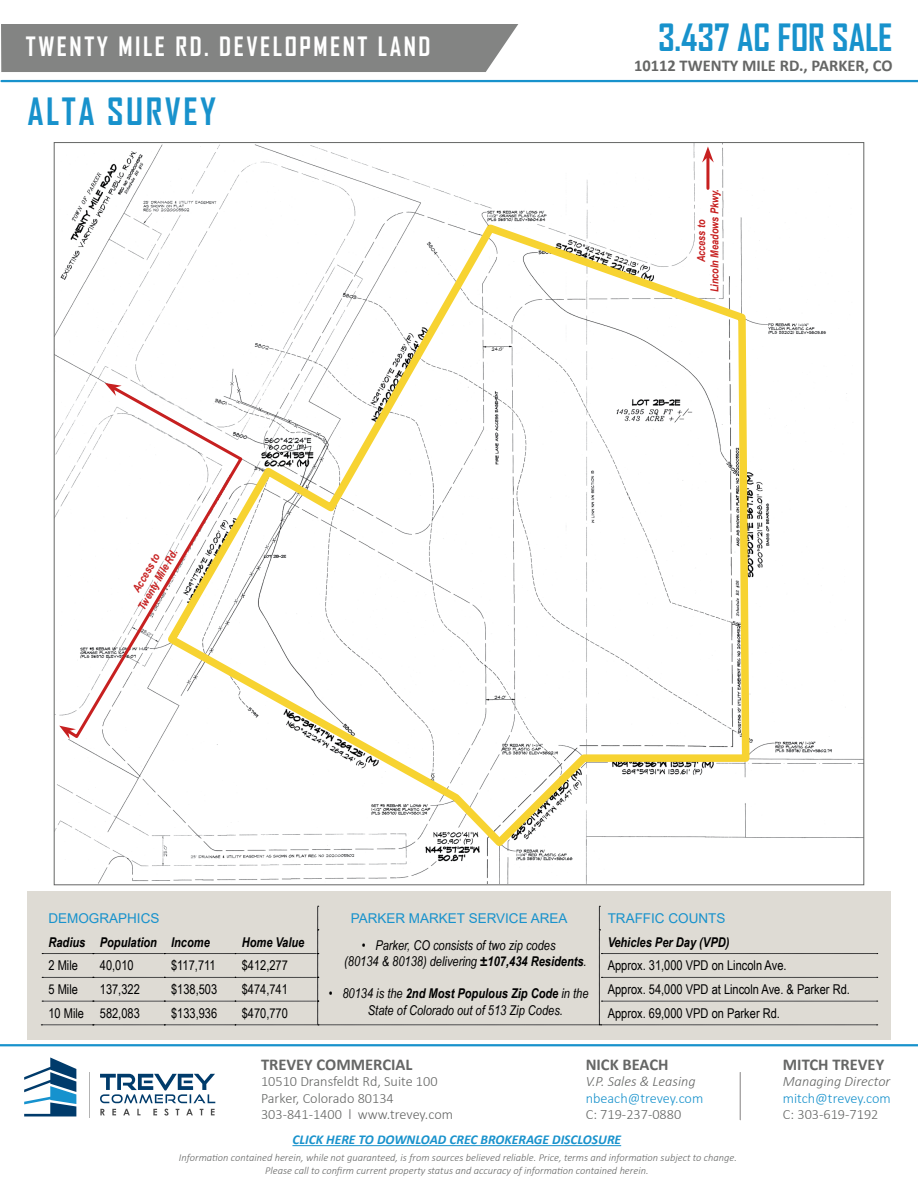
<style>
.page{position:relative;width:918px;height:1188px;background:#fff}
.page>*{position:absolute;margin:0;border:0;box-sizing:border-box;transform-origin:0 0}
.t1{font:700 36px "Agency FB";color:#1892cc}
.t2{font:700 36px "Agency FB";letter-spacing:.07em;color:#1892cc}
.t3{font:700 25.5px "Agency FB";letter-spacing:.1em;color:#fff}
.t4{font:700 16.5px "Calibri";color:#656665}
.t5{font:300 14.25px/16.5px "Calibri";color:#656665}
.t6{font:italic 300 14.25px "Calibri";color:#656665}
.t7{font:300 14.25px "Calibri";color:#1892cc}
.t8{font:13.5px/23.7px "Arial Narrow";color:#000}
.t9{font:italic 13.5px/16.2px "Arial Narrow";color:#000}
.t10{font:italic 700 13.5px "Arial Narrow";color:#000}
.t11{font:13.5px "Arial";color:#1892cc}
.t12{font:italic 700 13.5px "Calibri";color:#1892cc}
.t13{font:italic 700 11.1px/13.4px "Arial Narrow";color:#c72020;text-align:center}
.t14{font:italic 300 10.5px/12.6px "Calibri";color:#656665;text-align:center}
.s1{font-weight:700}
</style>
<div class="page">
<img style="left:56px;top:144px;width:806px;height:739px">
<div style="left:1px;top:24px;width:517px;height:48px;background:#838483"></div>
<hr style="left:2px;top:80px;width:916px;height:2px;background:#1892cc">
<hr style="left:740px;top:1072px;width:1px;height:48px;background:#a4a2a2">
<hr style="left:706px;top:157px;width:3px;height:31px;background:#c72020">
<svg style="left:702px;top:146px;width:12px;height:17px"></svg>
<svg style="left:64px;top:384px;width:97px;height:357px"></svg>
<svg style="left:59px;top:726px;width:17px;height:13px"></svg>
<svg style="left:105px;top:383px;width:17px;height:13px"></svg>
<hr style="left:292px;top:1145px;width:329px;height:1px;background:#1892cc">
<hr style="left:0;top:1044px;width:918px;height:2px;background:#1892cc">
<div style="left:27px;top:891px;width:864px;height:149px;background:#dedbd4"></div>
<svg style="left:41px;top:906px;width:837px;height:120px"></svg>
<svg style="left:161px;top:218px;width:592px;height:635px"></svg>
<svg style="left:24px;top:1057px;width:52px;height:59px"></svg>
<hr style="left:89px;top:1072px;width:1px;height:46px;background:#b3b3b3">
<svg style="left:100px;top:1074px;width:115px;height:29px"></svg>
<svg style="left:100px;top:1109px;width:115px;height:7px"></svg>
<h2 class="t3" style="left:26px;top:31px;width:406px">TWENTY MILE RD. DEVELOPMENT LAND</h2>
<h1 class="t2" style="left:27px;top:89px;width:190px">ALTA SURVEY</h1>
<p class="t13" style="left:123px;top:598px;width:69px;rotate:-60deg">Access to<br>Twenty Mile Rd.</p>
<h1 class="t1" style="left:658px;top:15px;width:236px">3.437 AC FOR SALE</h1>
<h3 class="t4" style="left:634px;top:54px;width:260px">10112 TWENTY MILE RD., PARKER, CO</h3>
<p class="t13" style="left:694px;top:292px;width:105px;rotate:-90deg">Access to<br>Lincoln Meadows Pkwy.</p>
<p class="t11" style="left:48px;top:909px;width:113px">DEMOGRAPHICS</p>
<p class="t10" style="left:48px;top:932px;width:163px">Radius Population Income</p>
<p class="t10" style="left:242px;top:932px;width:64px">Home Value</p>
<p class="t8" style="left:48px;top:953px;width:31px">2 Mile</p>
<p class="t8" style="left:100px;top:953px;width:35px">40,010</p>
<p class="t8" style="left:171px;top:953px;width:46px">$117,711</p>
<p class="t8" style="left:242px;top:953px;width:48px">$412,277</p>
<p class="t8" style="left:48px;top:977px;width:31px">5 Mile</p>
<p class="t8" style="left:100px;top:977px;width:42px">137,322</p>
<p class="t8" style="left:171px;top:977px;width:48px">$138,503</p>
<p class="t8" style="left:242px;top:977px;width:48px">$474,741</p>
<p class="t8" style="left:48px;top:1001px;width:93px">10 Mile 582,083</p>
<p class="t8" style="left:171px;top:1001px;width:48px">$133,936</p>
<p class="t8" style="left:242px;top:1001px;width:48px">$470,770</p>
<p class="t11" style="left:351px;top:909px;width:218px">PARKER MARKET SERVICE AREA</p>
<p class="t9" style="left:344px;top:937px;width:244px;text-indent:18px">• Parker, CO consists of two zip codes (80134 &amp; 80138) delivering <span class="s1">±107,434 Residents</span>.</p>
<p class="t9" style="left:368px;top:985px;width:222px;text-indent:-39px">• 80134 is the <span class="s1">2nd Most Populous Zip Code</span> in the<br>State of Colorado out of 513 Zip Codes.</p>
<p class="t11" style="left:608px;top:909px;width:119px">TRAFFIC COUNTS</p>
<p class="t10" style="left:608px;top:932px;width:123px">Vehicles Per Day (VPD)</p>
<p class="t8" style="left:608px;top:953px;width:244px">Approx. 31,000 VPD on Lincoln Ave.<br>Approx. 54,000 VPD at Lincoln Ave. &amp; Parker Rd.<br>Approx. 69,000 VPD on Parker Rd.</p>
<h3 class="t4" style="left:261px;top:1052px;width:153px">TREVEY COMMERCIAL</h3>
<h3 class="t5" style="left:261px;top:1073px;width:194px">10510 Dransfeldt Rd, Suite 100<br>Parker, Colorado 80134<br>303-841-1400 l www.trevey.com</h3>
<h3 class="t4" style="left:586px;top:1052px;width:84px">NICK BEACH</h3>
<h3 class="t6" style="left:586px;top:1073px;width:111px">V.P. Sales &amp; Leasing</h3>
<h3 class="t7" style="left:586px;top:1089px;width:119px">nbeach@trevey.com</h3>
<h3 class="t5" style="left:586px;top:1106px;width:97px">C: 719-237-0880</h3>
<p class="t12" style="left:292px;top:1130px;width:330px">CLICK HERE TO DOWNLOAD CREC BROKERAGE DISCLOSURE</p>
<p class="t14" style="left:179px;top:1151px;width:560px">Information contained herein, while not guaranteed, is from sources believed reliable. Price, terms and information subject to change.<br>Please call to confirm current property status and accuracy of information contained herein.</p>
<h3 class="t4" style="left:783px;top:1052px;width:103px">MITCH TREVEY</h3>
<h3 class="t6" style="left:783px;top:1073px;width:109px">Managing Director</h3>
<h3 class="t7" style="left:783px;top:1089px;width:109px">mitch@trevey.com</h3>
<h3 class="t5" style="left:783px;top:1106px;width:97px">C: 303-619-7192</h3>
</div>
